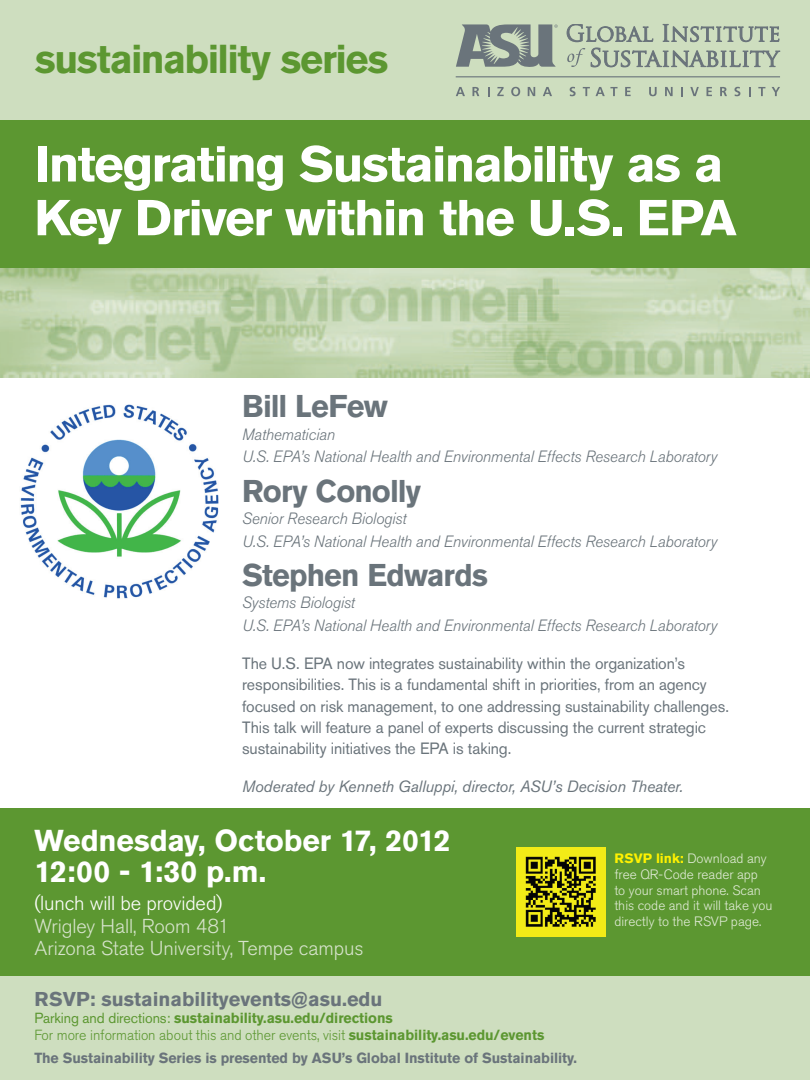
<style>
.page{position:relative;width:810px;height:1080px;background:#fff}
.page>*{position:absolute;margin:0;border:0;box-sizing:border-box;transform-origin:0 0}
.t1{font:700 50px/53.8px "Akzidenz Grotesk Pro";letter-spacing:-.035em;color:#fff}
.t2{font:700 40px "Akzidenz Grotesk Pro";letter-spacing:-.035em;color:#5c9731}
.t3{font:700 31.25px "Akzidenz Grotesk Pro";letter-spacing:-.03em;color:#6a747b}
.t4{font:700 30px/31.2px "Akzidenz Grotesk Pro";letter-spacing:-.01em;color:#fff}
.t5{font:300 20px/22.5px "Akzidenz Grotesk Pro";letter-spacing:-.005em;color:#d6e3cb}
.t6{font:300 20px "Akzidenz Grotesk Pro";letter-spacing:-.005em;color:#fff}
.t7{font:700 19.88px "Akzidenz Grotesk Pro";color:#6a747b}
.t8{font:16.25px/21.2px "Akzidenz Grotesk Pro";letter-spacing:-.005em;color:#6a747b}
.t9{font:italic 300 16.25px/22.5px "Akzidenz Grotesk Pro";letter-spacing:-.01em;color:#6a747b}
.t10{font:italic 16.25px "Akzidenz Grotesk Pro";letter-spacing:-.01em;color:#6a747b}
.t11{font:700 14.5px/17.2px "Akzidenz Grotesk Pro";letter-spacing:-.005em;color:#5c9731}
.t12{font:700 14.5px "Akzidenz Grotesk Pro";letter-spacing:-.005em;color:#6a747b}
.t13{font:300 13.5px/15.9px "Akzidenz Grotesk Pro";color:#e1ebd7}
.s1{font-weight:400}
.s2{font-weight:300}
.s3{font-weight:700;color:#fff101}
</style>
<div class="page">
<div style="left:0;top:914px;width:810px;height:166px;background:#cedebf"></div>
<div style="left:0;top:120px;width:810px;height:149px;background:#5c9731"></div>
<div style="left:0;top:808px;width:810px;height:168px;background:#5c9731"></div>
<img style="left:0;top:269px;width:810px;height:109px">
<div style="left:0;top:0;width:810px;height:120px;background:#cedebf"></div>
<svg style="left:456px;top:87px;width:9px;height:9px"></svg>
<svg style="left:473px;top:87px;width:6px;height:9px"></svg>
<svg style="left:497px;top:87px;width:7px;height:9px"></svg>
<svg style="left:511px;top:87px;width:9px;height:9px"></svg>
<svg style="left:528px;top:87px;width:7px;height:9px"></svg>
<svg style="left:543px;top:87px;width:9px;height:9px"></svg>
<svg style="left:570px;top:87px;width:6px;height:9px"></svg>
<svg style="left:583px;top:87px;width:7px;height:9px"></svg>
<svg style="left:596px;top:87px;width:22px;height:9px"></svg>
<svg style="left:625px;top:87px;width:6px;height:9px"></svg>
<svg style="left:649px;top:87px;width:8px;height:9px"></svg>
<svg style="left:665px;top:87px;width:8px;height:9px"></svg>
<svg style="left:681px;top:87px;width:2px;height:9px"></svg>
<svg style="left:690px;top:87px;width:9px;height:9px"></svg>
<svg style="left:707px;top:87px;width:5px;height:9px"></svg>
<svg style="left:720px;top:87px;width:7px;height:9px"></svg>
<svg style="left:735px;top:87px;width:5px;height:9px"></svg>
<svg style="left:749px;top:87px;width:2px;height:9px"></svg>
<svg style="left:758px;top:87px;width:7px;height:9px"></svg>
<svg style="left:772px;top:87px;width:8px;height:9px"></svg>
<hr style="left:456px;top:76px;width:324px;height:1px;background:#6a747b">
<svg style="left:456px;top:24px;width:102px;height:43px"></svg>
<svg style="left:567px;top:24px;width:86px;height:18px"></svg>
<svg style="left:663px;top:24px;width:116px;height:18px"></svg>
<svg style="left:591px;top:48px;width:189px;height:19px"></svg>
<svg style="left:567px;top:48px;width:18px;height:19px"></svg>
<img style="left:516px;top:848px;width:89px;height:88px">
<img style="left:20px;top:404px;width:199px;height:195px">
<h2 class="t2" style="left:35px;top:33px;width:355px">sustainability series</h2>
<h1 class="t1" style="left:34px;top:137px;width:704px">Integrating Sustainability as a<br>Key Driver within the U.S. EPA</h1>
<h3 class="t3" style="left:242px;top:386px;width:147px">Bill LeFew</h3>
<p class="t9" style="left:242px;top:423px;width:476px">Mathematician<br>U.S. EPA’s National Health and Environmental Effects Research Laboratory</p>
<h3 class="t3" style="left:242px;top:470px;width:181px">Rory Conolly</h3>
<p class="t9" style="left:242px;top:507px;width:476px">Senior Research Biologist<br>U.S. EPA’s National Health and Environmental Effects Research Laboratory</p>
<h3 class="t3" style="left:242px;top:555px;width:247px">Stephen Edwards</h3>
<p class="t9" style="left:242px;top:592px;width:476px">Systems Biologist<br>U.S. EPA’s National Health and Environmental Effects Research Laboratory</p>
<p class="t8" style="left:242px;top:653px;width:488px">The U.S. EPA now integrates sustainability within the organization’s responsibilities. This is a fundamental shift in priorities, from an agency focused on risk management, to one addressing sustainability challenges.<br>This talk will feature a panel of experts discussing the current strategic sustainability initiatives the EPA is taking.</p>
<p class="t10" style="left:242px;top:776px;width:443px">Moderated by Kenneth Galluppi, director, ASU’s Decision Theater.</p>
<h3 class="t4" style="left:35px;top:824px;width:418px">Wednesday, October 17, 2012<br>12:00 - 1:30 p.m.</h3>
<p class="t6" style="left:35px;top:890px;width:189px">(lunch will be provided)</p>
<p class="t5" style="left:35px;top:915px;width:330px">Wrigley Hall, Room 481<br>Arizona State University, Tempe campus</p>
<p class="t7" style="left:34px;top:986px;width:350px">RSVP: sustainabilityevents@asu.edu</p>
<p class="t11" style="left:34px;top:1009px;width:512px"><span class="s1">Parking and directions:</span> sustainability.asu.edu/directions<br><span class="s2">For more information about this and other events, visit</span> sustainability.asu.edu/events</p>
<p class="t12" style="left:34px;top:1048px;width:544px">The Sustainability Series is presented by ASU’s Global Institute of Sustainability.</p>
<p class="t13" style="left:614px;top:850px;width:160px"><span class="s3">RSVP link:</span> Download any free QR-Code reader app<br>to your smart phone. Scan this code and it will take you directly to the RSVP page.</p>
</div>
